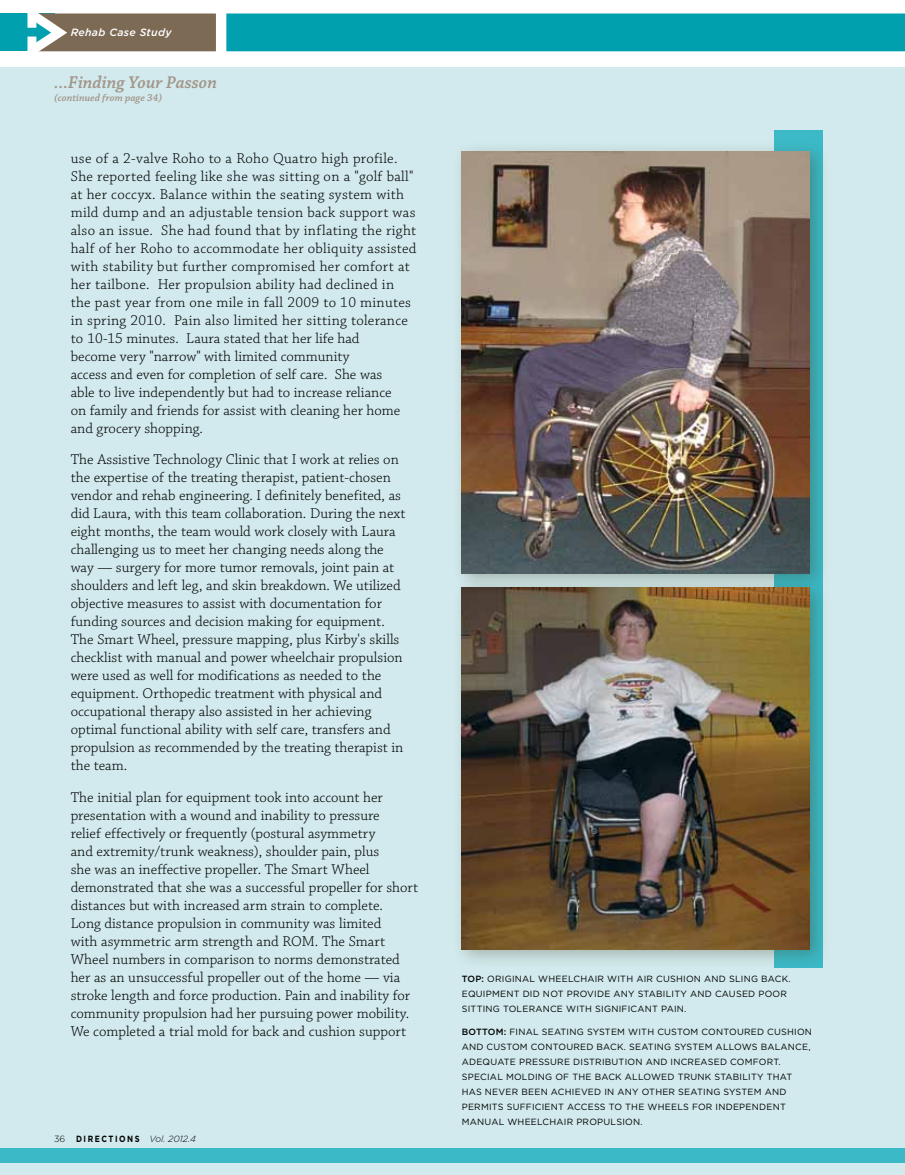
<style>
.page{position:relative;width:905px;height:1175px;background:#fff}
.page>*{position:absolute;margin:0;border:0;box-sizing:border-box;transform-origin:0 0}
.t1{font:italic 600 18px "Chaparral Pro";color:#a2958a}
.t2{font:300 15px/18px "Chaparral Pro";color:#000}
.t3{font:300 15px/18px "Chaparral Pro";letter-spacing:.02em;color:#000}
.t4{font:italic 600 10.5px "Chaparral Pro";color:#a2958a}
.t5{font:italic 500 10.5px "Gotham";letter-spacing:.025em;color:#fff}
.t6{font:9px/15px "Gotham";letter-spacing:.025em;color:#000}
.t7{font:700 9px "Gotham";color:#000;scale:.85 1}
.t8{font:italic 300 9px "Gotham";color:#000}
.s1{font-weight:300}
.s2{font-weight:700;font-style:normal}
.s3{font-weight:500}
</style>
<div class="page">
<div style="left:0;top:14px;width:54px;height:37px;background:#00a0af"></div>
<div style="left:226px;top:14px;width:678px;height:37px;background:#00a0af"></div>
<svg style="left:20px;top:13px;width:196px;height:39px;background:#848070"></svg>
<div style="left:0;top:68px;width:904px;height:1106px;background:#d2eaed"></div>
<div style="left:0;top:1148px;width:904px;height:14px;background:#3cb9c6"></div>
<div style="left:451px;top:577px;width:378px;height:392px;background:#3a3212;opacity:.3"></div>
<img style="left:462px;top:593px;width:347px;height:356px">
<div style="left:451px;top:141px;width:378px;height:452px;background:#3a3212;opacity:.3"></div>
<img style="left:462px;top:151px;width:347px;height:422px">
<p class="t5" style="left:71px;top:26px;width:102px">Rehab Case Study</p>
<p class="t1" style="left:54px;top:72px;width:164px">...Finding Your Passon</p>
<p class="t4" style="left:54px;top:92px;width:110px">(continued from page 34)</p>
<p class="t3" style="left:71px;top:149px;width:347px">use of a 2-valve Roho to a Roho Quatro high profile.<br>She reported feeling like she was sitting on a "golf ball" at her coccyx. Balance within the seating system with mild dump and an adjustable tension back support was also an issue. She had found that by inflating the right half of her Roho to accommodate her obliquity assisted with stability but further compromised her comfort at her tailbone. Her propulsion ability had declined in the past year from one mile in fall 2009 to 10 minutes in spring 2010. Pain also limited her sitting tolerance to 10-15 minutes. Laura stated that her life had<br>become very "narrow" with limited community<br>access and even for completion of self care. She was<br>able to live independently but had to increase reliance<br>on family and friends for assist with cleaning her home and grocery shopping.</p>
<p class="t2" style="left:71px;top:451px;width:336px">The Assistive Technology Clinic that I work at relies on the expertise of the treating therapist, patient-chosen vendor and rehab engineering. I definitely benefited, as did Laura, with this team collaboration. During the next eight months, the team would work closely with Laura challenging us to meet her changing needs along the way — surgery for more tumor removals, joint pain at shoulders and left leg, and skin breakdown. We utilized objective measures to assist with documentation for funding sources and decision making for equipment.<br>The Smart Wheel, pressure mapping, plus Kirby's skills checklist with manual and power wheelchair propulsion were used as well for modifications as needed to the equipment. Orthopedic treatment with physical and occupational therapy also assisted in her achieving optimal functional ability with self care, transfers and propulsion as recommended by the treating therapist in the team.</p>
<p class="t2" style="left:71px;top:788px;width:349px">The initial plan for equipment took into account her presentation with a wound and inability to pressure<br>relief effectively or frequently (postural asymmetry<br>and extremity/trunk weakness), shoulder pain, plus<br>she was an ineffective propeller. The Smart Wheel demonstrated that she was a successful propeller for short distances but with increased arm strain to complete.<br>Long distance propulsion in community was limited<br>with asymmetric arm strength and ROM. The Smart Wheel numbers in comparison to norms demonstrated her as an unsuccessful propeller out of the home — via stroke length and force production. Pain and inability for community propulsion had her pursuing power mobility.<br>We completed a trial mold for back and cushion support</p>
<p class="t7" style="left:54px;top:1133px;width:34px"><span class="s1">36</span> DIRE</p>
<p class="t7" style="left:101px;top:1133px;width:17px">CTION</p>
<p class="t8" style="left:135px;top:1133px;width:62px"><span class="s2">S</span> Vol. 2012.4</p>
<p class="t6" style="left:462px;top:971px;width:330px"><span class="s3">TOP:</span> ORIGINAL WHEELCHAIR WITH AIR CUSHION AND SLING BACK.<br>EQUIPMENT DID NOT PROVIDE ANY STABILITY AND CAUSED POOR<br>SITTING TOLERANCE WITH SIGNIFICANT PAIN.</p>
<p class="t6" style="left:462px;top:1023px;width:352px"><span class="s3">BOTTOM:</span> FINAL SEATING SYSTEM WITH CUSTOM CONTOURED CUSHION AND CUSTOM CONTOURED BACK. SEATING SYSTEM ALLOWS BALANCE, ADEQUATE PRESSURE DISTRIBUTION AND INCREASED COMFORT.<br>SPECIAL MOLDING OF THE BACK ALLOWED TRUNK STABILITY THAT HAS NEVER BEEN ACHIEVED IN ANY OTHER SEATING SYSTEM AND PERMITS SUFFICIENT ACCESS TO THE WHEELS FOR INDEPENDENT MANUAL WHEELCHAIR PROPULSION.</p>
</div>
